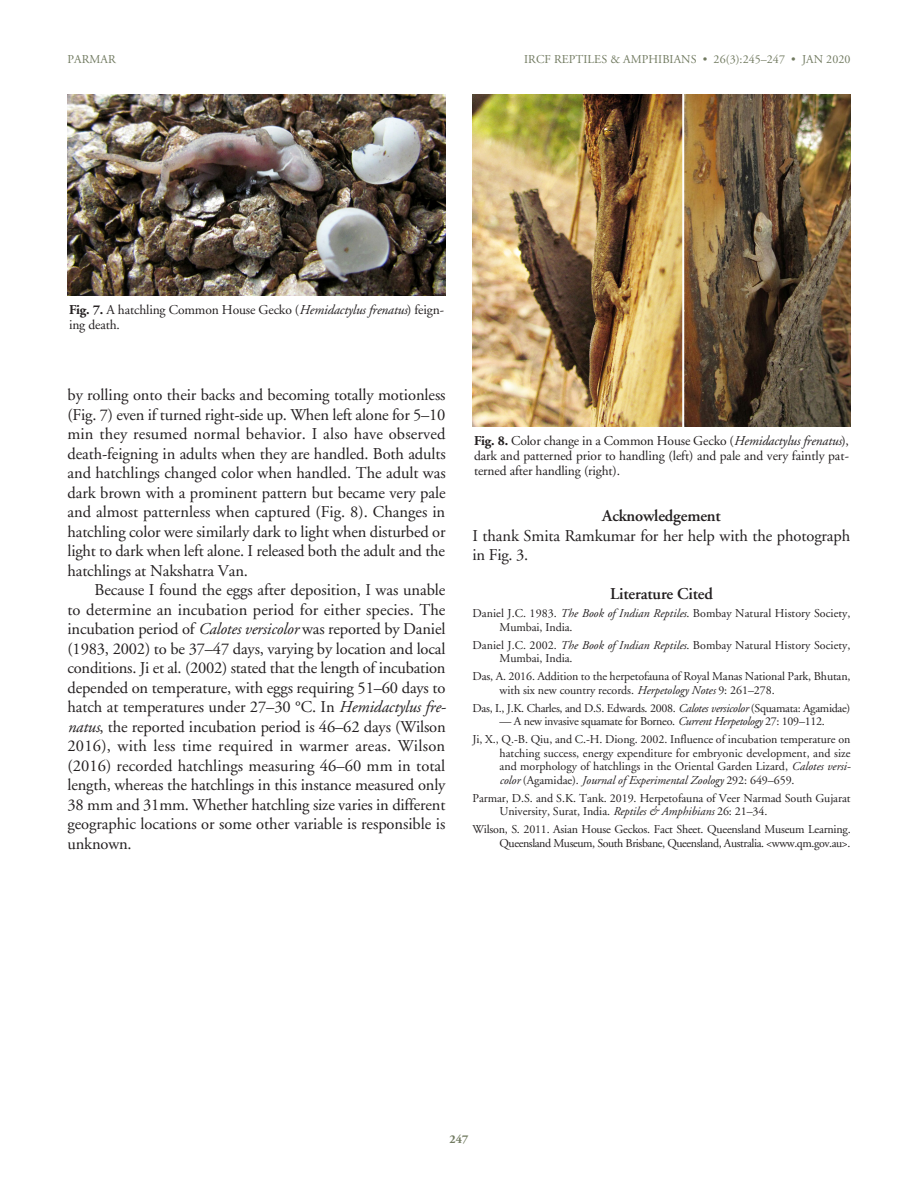
<style>
.page{position:relative;width:918px;height:1188px;background:#fff}
.page>*{position:absolute;margin:0;border:0;box-sizing:border-box;transform-origin:0 0}
.TEXT{font:16.5px/19.5px "Adobe Garamond";letter-spacing:-.005em;color:#231f20;text-align:justify}
.SUBhead{font:600 16.5px "Adobe Garamond";letter-spacing:-.01em;color:#231f20}
.Figure_Caption{font:13.5px/15px "Adobe Garamond";letter-spacing:-.01em;color:#231f20;text-align:justify}
.References{font:12px/13.5px "Adobe Garamond";letter-spacing:-.01em;color:#231f20}
.Running_Head_RIGHT{font:12px "Adobe Garamond";letter-spacing:.005em;color:#717a60}
.Running_Head_LEFT{font:12px "Adobe Garamond";letter-spacing:.005em;color:#717a60}
.t1{font:700 12px "Adobe Garamond";color:#717a60}
.s1{font-weight:700}
.s2{font-style:italic}
</style>
<div class="page">
<img style="left:472px;top:94px;width:378px;height:333px">
<img style="left:68px;top:94px;width:378px;height:202px">
<p class="Running_Head_LEFT" style="left:68px;top:53px;width:50px">PARMAR</p>
<p class="Running_Head_RIGHT" style="left:524px;top:53px;width:328px">IRCF REPTILES &amp; AMPHIBIANS • 26(3):245–247 • JAN 2020</p>
<p class="Figure_Caption" style="left:69px;top:302px;width:377px"><span class="s1">Fig. 7.</span> A hatchling Common House Gecko (<span class="s2">Hemidactylus frenatus</span>) feign&shy;ing death.</p>
<p class="TEXT" style="left:68px;top:386px;width:380px">by rolling onto their backs and becoming totally motionless (Fig. 7) even if turned right-side up. When left alone for 5–10 min they resumed normal behavior. I also have observed death-feigning in adults when they are handled. Both adults and hatchlings changed color when handled. The adult was dark brown with a prominent pattern but became very pale and almost patternless when captured (Fig. 8). Changes in hatchling color were similarly dark to light when disturbed or light to dark when left alone. I released both the adult and the hatchlings at Nakshatra Van.</p>
<p class="TEXT" style="left:68px;top:581px;width:380px;text-indent:27px">Because I found the eggs after deposition, I was unable to determine an incubation period for either species. The incubation period of <span class="s2">Calotes versicolor</span> was reported by Daniel (1983, 2002) to be 37–47 days, varying by location and local conditions. Ji et al. (2002) stated that the length of incubation depended on temperature, with eggs requiring 51–60 days to hatch at temperatures under 27–30 °C. In <span class="s2">Hemidactylus fre&shy;natus</span>, the reported incubation period is 46–62 days (Wilson 2016), with less time required in warmer areas. Wilson (2016) recorded hatchlings measuring 46–60 mm in total length, whereas the hatchlings in this instance measured only 38 mm and 31mm. Whether hatchling size varies in different geographic locations or some other variable is responsible is unknown.</p>
<p class="Figure_Caption" style="left:474px;top:433px;width:377px"><span class="s1">Fig. 8.</span> Color change in a Common House Gecko (<span class="s2">Hemidactylus frenatus</span>), dark and patterned prior to handling (left) and pale and very faintly pat&shy;terned after handling (right).</p>
<p class="SUBhead" style="left:602px;top:507px;width:120px">Acknowledgement</p>
<p class="TEXT" style="left:472px;top:526px;width:379px">I thank Smita Ramkumar for her help with the photograph in Fig. 3.</p>
<p class="SUBhead" style="left:610px;top:585px;width:104px">Literature Cited</p>
<p class="References" style="left:500px;top:607px;width:353px;text-indent:-27px">Daniel J.C. 1983. <span class="s2">The Book of Indian Reptiles</span>. Bombay Natural History Society,<br>Mumbai, India.</p>
<p class="References" style="left:500px;top:638px;width:353px;text-indent:-27px">Daniel J.C. 2002. <span class="s2">The Book of Indian Reptiles</span>. Bombay Natural History Society,<br>Mumbai, India.</p>
<p class="References" style="left:500px;top:670px;width:353px;text-indent:-27px">Das, A. 2016. Addition to the herpetofauna of Royal Manas National Park, Bhutan, with six new country records. <span class="s2">Herpetology Notes</span> 9: 261–278.</p>
<p class="References" style="left:472px;top:702px;width:379px">Das, I., J.K. Charles, and D.S. Edwards. 2008. <span class="s2">Calotes versicolor</span> (Squamata: Agamidae)</p>
<p class="References" style="left:500px;top:715px;width:327px">— A new invasive squamate for Borneo. <span class="s2">Current Herpetology</span> 27: 109–112.</p>
<p class="References" style="left:500px;top:733px;width:353px;text-align:justify;text-indent:-27px">Ji, X., Q.-B. Qiu, and C.-H. Diong. 2002. Influence of incubation temperature on hatching success, energy expenditure for embryonic development, and size and morphology of hatchlings in the Oriental Garden Lizard, <span class="s2">Calotes versi&shy;color</span> (Agamidae). <span class="s2">Journal of Experimental Zoology</span> 292: 649–659.</p>
<p class="References" style="left:500px;top:792px;width:353px;text-indent:-27px">Parmar, D.S. and S.K. Tank. 2019. Herpetofauna of Veer Narmad South Gujarat<br>University, Surat, India. <span class="s2">Reptiles &amp; Amphibians</span> 26: 21–34.</p>
<p class="References" style="left:472px;top:823px;width:380px;text-align:right">Wilson, S. 2011. Asian House Geckos. Fact Sheet. Queensland Museum Learning.<br>Queensland Museum, South Brisbane, Queensland, Australia. &lt;www.qm.gov.au&gt;.</p>
<p class="t1" style="left:450px;top:1132px;width:20px">247</p>
</div>
